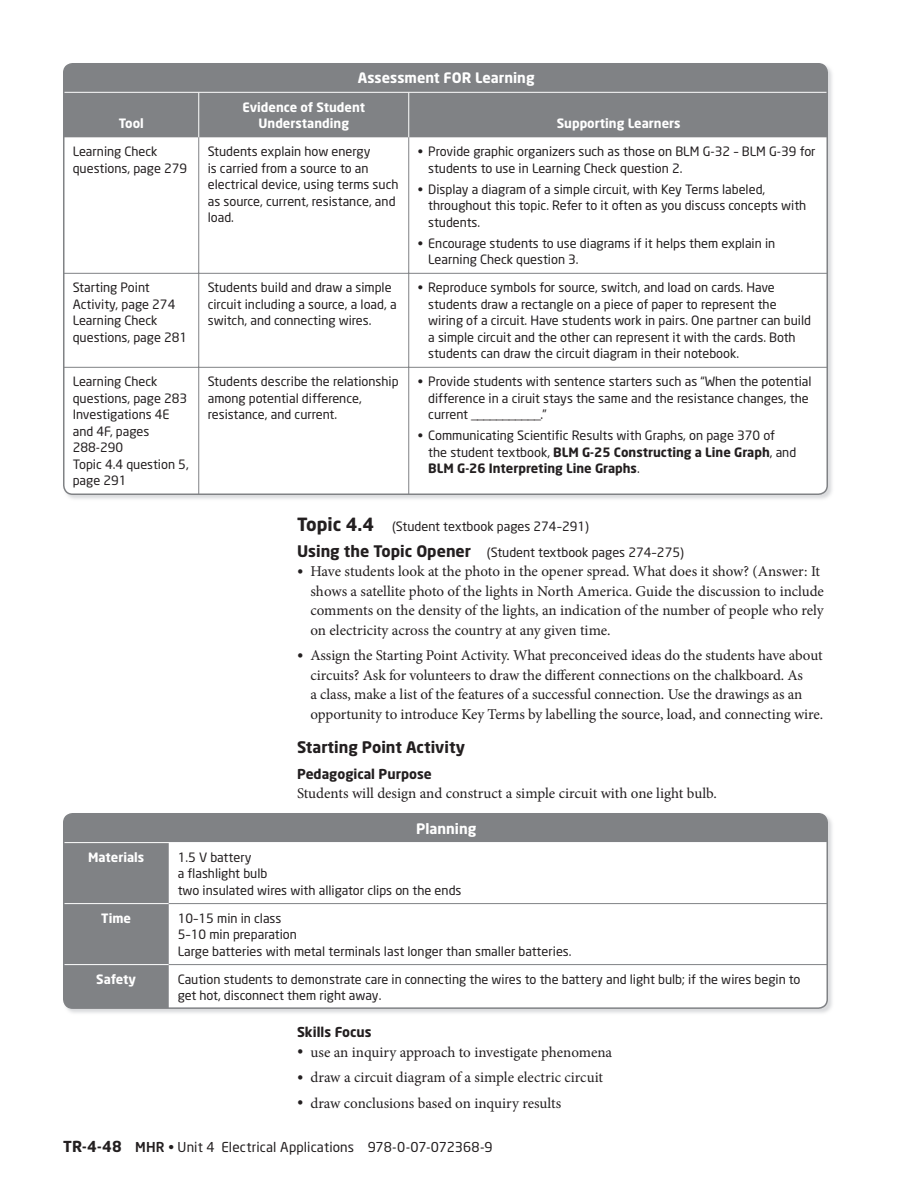
<style>
.page{position:relative;width:918px;height:1188px;background:#fff}
.page>*{position:absolute;margin:0;border:0;box-sizing:border-box;transform-origin:0 0}
.t1{font:700 15.75px "Neo Sans";color:#231f20}
.t2{font:15px/19.5px "Minion Pro";letter-spacing:-.005em;color:#231f20}
.t3{font:700 14.25px "Neo Sans";color:#fff}
.t4{font:13.5px "Neo Sans";letter-spacing:.005em;color:#231f20}
.t5{font:700 13.5px "Neo Sans";color:#231f20}
.t6{font:12.75px/16.5px "Neo Sans";color:#231f20}
.t7{font:700 12.75px/16.5px "Neo Sans";color:#fff;text-align:center}
.s1{font-weight:700}
.s2{font-weight:700;font-size:18px}
.s3{font-weight:700;font-size:15.75px}
.s4{font-size:16.5px}
.s5{font-weight:700;font-size:15px}
.s6{font-weight:500}
</style>
<div class="page">
<div style="left:64px;top:64px;width:763px;height:73px;background:#808285"></div>
<hr style="left:198px;top:93px;width:1px;height:44px;background:#fff">
<hr style="left:408px;top:93px;width:1px;height:44px;background:#fff">
<svg style="left:64px;top:137px;width:763px;height:357px"></svg>
<hr style="left:64px;top:92px;width:345px;height:1px;background:#fff">
<hr style="left:409px;top:92px;width:418px;height:1px;background:#fff">
<div style="left:63px;top:63px;width:765px;height:432px;border:2px solid #808285;border-radius:9px"></div>
<img style="left:63px;top:813px;width:769px;height:200px">
<svg style="left:64px;top:814px;width:763px;height:194px"></svg>
<hr style="left:64px;top:842px;width:763px;height:1px;background:#fff">
<hr style="left:64px;top:903px;width:105px;height:1px;background:#fff">
<hr style="left:64px;top:964px;width:105px;height:1px;background:#fff">
<hr style="left:169px;top:903px;width:658px;height:1px;background:#808285">
<hr style="left:169px;top:964px;width:658px;height:1px;background:#808285">
<div style="left:63px;top:813px;width:765px;height:196px;border:2px solid #808285;border-radius:9px"></div>
<p class="t7" style="left:119px;top:116px;width:27px">Tool</p>
<p class="t3" style="left:358px;top:72px;width:178px">Assessment FOR Learning</p>
<p class="t7" style="left:242px;top:100px;width:124px">Evidence of Student<br>Understanding</p>
<p class="t7" style="left:557px;top:116px;width:125px">Supporting Learners</p>
<p class="t6" style="left:73px;top:145px;width:116px">Learning Check questions, page 279</p>
<p class="t6" style="left:208px;top:145px;width:192px">Students explain how energy<br>is carried from a source to an electrical device, using terms such as source, current, resistance, and load.</p>
<p class="t6" style="left:428px;top:145px;width:389px;text-indent:-10px">• Provide graphic organizers such as those on BLM G-32 – BLM G-39 for students to use in Learning Check question 2.</p>
<p class="t6" style="left:428px;top:182px;width:380px;text-indent:-10px">• Display a diagram of a simple circuit, with Key Terms labeled, throughout this topic. Refer to it often as you discuss concepts with students.</p>
<p class="t6" style="left:428px;top:236px;width:349px;text-indent:-10px">• Encourage students to use diagrams if it helps them explain in<br>Learning Check question 3.</p>
<p class="t6" style="left:73px;top:281px;width:116px">Starting Point<br>Activity, page 274<br>Learning Check questions, page 281</p>
<p class="t6" style="left:208px;top:281px;width:190px">Students build and draw a simple circuit including a source, a load, a switch, and connecting wires.</p>
<p class="t6" style="left:428px;top:281px;width:384px;text-indent:-10px">• Reproduce symbols for source, switch, and load on cards. Have students draw a rectangle on a piece of paper to represent the wiring of a circuit. Have students work in pairs. One partner can build a simple circuit and the other can represent it with the cards. Both students can draw the circuit diagram in their notebook.</p>
<p class="t6" style="left:73px;top:375px;width:117px">Learning Check questions, page 283<br>Investigations 4E and 4F, pages<br>288-290<br>Topic 4.4 question 5, page 291</p>
<p class="t6" style="left:208px;top:375px;width:192px">Students describe the relationship among potential difference, resistance, and current.</p>
<p class="t6" style="left:428px;top:375px;width:385px;text-indent:-10px">• Provide students with sentence starters such as “When the potential difference in a ciruit stays the same and the resistance changes, the current ___________.”</p>
<p class="t6" style="left:428px;top:429px;width:370px;text-indent:-10px">• Communicating Scientific Results with Graphs, on page 370 of the student textbook, <span class="s1">BLM G-25 Constructing a Line Graph</span>, and<br><span class="s1">BLM G-26 Interpreting Line Graphs</span>.</p>
<p class="t6" style="left:297px;top:515px;width:389px;line-height:25.5px"><span class="s2">Topic 4.4</span> (Student textbook pages 274–291)<br><span class="s3">Using the Topic Opener</span> (Student textbook pages 274–275)</p>
<p class="t2" style="left:310px;top:563px;width:515px;text-indent:-14px"><span class="s4">•</span> Have students look at the photo in the opener spread. What does it show? (Answer: It shows a satellite photo of the lights in North America. Guide the discussion to include comments on the density of the lights, an indication of the number of people who rely on electricity across the country at any given time.</p>
<p class="t2" style="left:310px;top:647px;width:514px;text-indent:-14px"><span class="s4">•</span> Assign the Starting Point Activity. What preconceived ideas do the students have about circuits? Ask for volunteers to draw the different connections on the chalkboard. As<br>a class, make a list of the features of a successful connection. Use the drawings as an opportunity to introduce Key Terms by labelling the source, load, and connecting wire.</p>
<p class="t1" style="left:297px;top:741px;width:170px">Starting Point Activity</p>
<p class="t5" style="left:297px;top:768px;width:136px">Pedagogical Purpose</p>
<p class="t2" style="left:297px;top:785px;width:421px">Students will design and construct a simple circuit with one light bulb.</p>
<p class="t3" style="left:416px;top:823px;width:62px">Planning</p>
<p class="t7" style="left:88px;top:850px;width:58px">Materials</p>
<p class="t6" style="left:178px;top:850px;width:285px">1.5 V battery<br>a flashlight bulb<br>two insulated wires with alligator clips on the ends</p>
<p class="t7" style="left:101px;top:911px;width:31px">Time</p>
<p class="t6" style="left:178px;top:911px;width:395px">10–15 min in class<br>5–10 min preparation<br>Large batteries with metal terminals last longer than smaller batteries.</p>
<p class="t7" style="left:96px;top:972px;width:41px">Safety</p>
<p class="t6" style="left:178px;top:972px;width:624px">Caution students to demonstrate care in connecting the wires to the battery and light bulb; if the wires begin to get hot, disconnect them right away.</p>
<p class="t5" style="left:297px;top:1027px;width:76px">Skills Focus</p>
<p class="t2" style="left:297px;top:1044px;width:317px"><span class="s4">•</span> use an inquiry approach to investigate phenomena</p>
<p class="t2" style="left:297px;top:1069px;width:308px"><span class="s4">•</span> draw a circuit diagram of a simple electric circuit</p>
<p class="t2" style="left:297px;top:1095px;width:266px"><span class="s4">•</span> draw conclusions based on inquiry results</p>
<p class="t4" style="left:63px;top:1142px;width:431px"><span class="s5">TR-4-48</span> <span class="s6">MHR</span> • Unit 4 Electrical Applications 978-0-07-072368-9</p>
</div>
